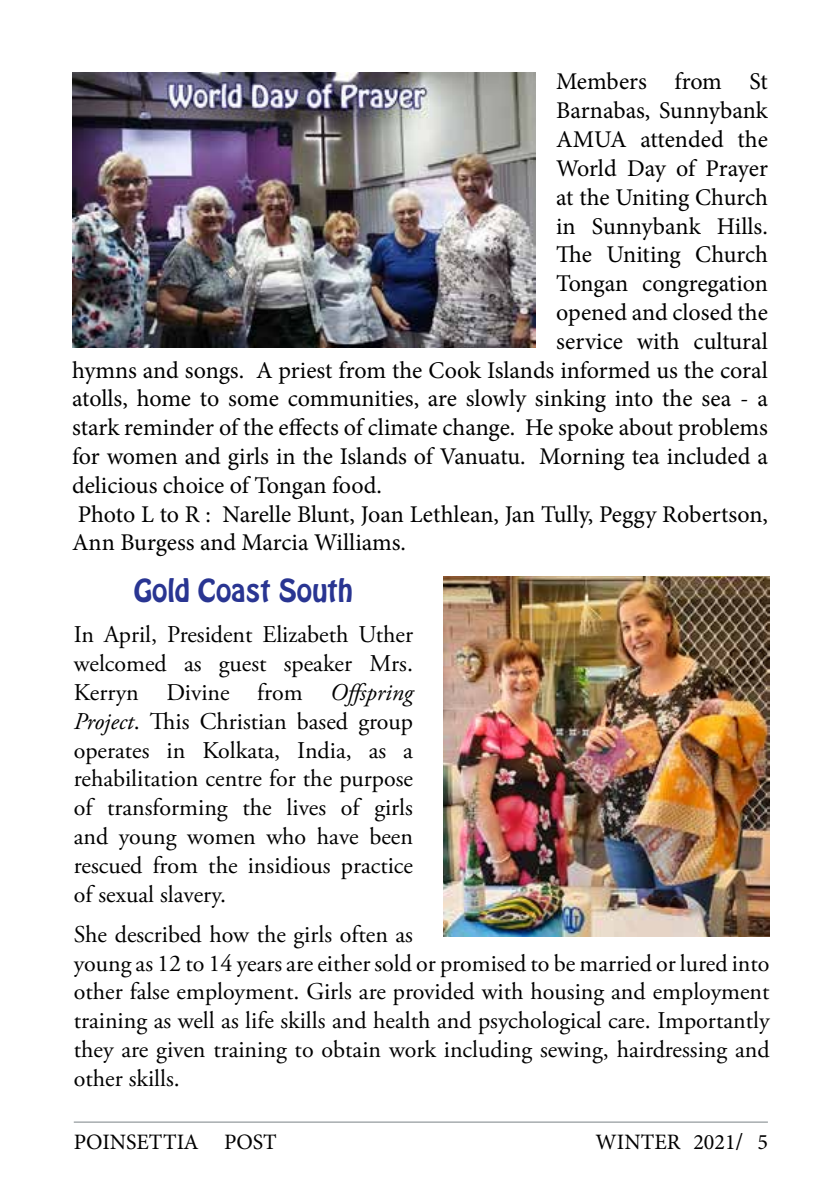
<style>
.page{position:relative;width:840px;height:1191px;background:#fff}
.page>*{position:absolute;margin:0;border:0;box-sizing:border-box;transform-origin:0 0}
.t1{font:28px "Hobo Std";color:#293592}
.t2{font:24px/28.8px "Adobe Garamond Pro";color:#000;text-align:justify}
.t3{font:24px "Minion Pro";letter-spacing:-.005em;color:#000}
.t4{font:22px "Minion Pro";color:#000}
.s1{font-style:italic}
.s2{font-size:24px}
</style>
<div class="page">
<hr style="left:74px;top:1121px;width:693px;height:1px;background:#7b8386">
<img style="left:72px;top:72px;width:463px;height:275px">
<img style="left:443px;top:576px;width:326px;height:360px">
<p class="t3" style="left:556px;top:66px;width:213px">Members from St</p>
<p class="t3" style="left:556px;top:95px;width:213px">Barnabas, Sunnybank</p>
<p class="t3" style="left:556px;top:123px;width:213px">AMUA attended the</p>
<p class="t3" style="left:556px;top:152px;width:213px">World Day of Prayer</p>
<p class="t3" style="left:556px;top:181px;width:213px">at the Uniting Church</p>
<p class="t3" style="left:556px;top:210px;width:213px">in Sunnybank Hills.</p>
<p class="t3" style="left:556px;top:239px;width:213px">The Uniting Church</p>
<p class="t3" style="left:556px;top:267px;width:213px">Tongan congregation</p>
<p class="t3" style="left:556px;top:296px;width:213px">opened and closed the</p>
<p class="t3" style="left:556px;top:325px;width:213px">service with cultural</p>
<p class="t3" style="left:72px;top:354px;width:697px">hymns and songs. A priest from the Cook Islands informed us the coral</p>
<p class="t3" style="left:72px;top:383px;width:697px">atolls, home to some communities, are slowly sinking into the sea - a</p>
<p class="t3" style="left:72px;top:411px;width:697px">stark reminder of the effects of climate change. He spoke about problems</p>
<p class="t3" style="left:72px;top:440px;width:697px">for women and girls in the Islands of Vanuatu. Morning tea included a</p>
<p class="t3" style="left:72px;top:469px;width:311px">delicious choice of Tongan food.</p>
<p class="t3" style="left:78px;top:498px;width:691px">Photo L to R : Narelle Blunt, Joan Lethlean, Jan Tully, Peggy Robertson,</p>
<p class="t3" style="left:72px;top:527px;width:335px">Ann Burgess and Marcia Williams.</p>
<p class="t1" style="left:134px;top:571px;width:221px">Gold Coast South</p>
<p class="t2" style="left:74px;top:621px;width:340px">In April, President Elizabeth Uther welcomed as guest speaker Mrs.<br>Kerryn Divine from <span class="s1">Offspring Project</span>. This Christian based group operates in Kolkata, India, as a rehabilitation centre for the purpose of transforming the lives of girls and young women who have been rescued from the insidious practice of sexual slavery.</p>
<p class="t2" style="left:74px;top:920px;width:697px;text-align:left">She described how the girls often as<br>young as 12 to 14 years are either sold or promised to be married or lured into other false employment. Girls are provided with housing and employment training as well as life skills and health and psychological care. Importantly they are given training to obtain work including sewing, hairdressing and other skills.</p>
<p class="t4" style="left:74px;top:1127px;width:204px">POINSETTIA POST</p>
<p class="t4" style="left:595px;top:1127px;width:174px">WINTER 2021<span class="s2">/</span> 5</p>
</div>
